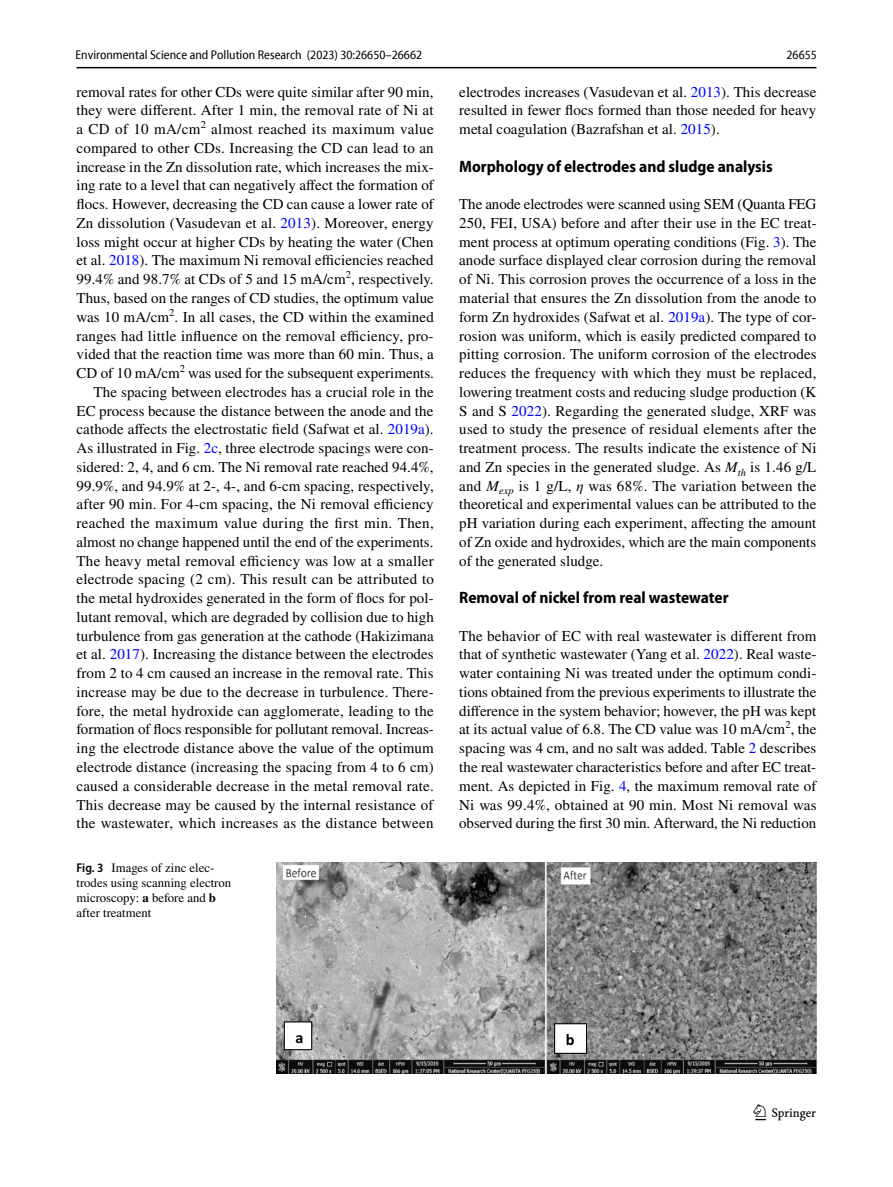
<style>
.page{position:relative;width:893px;height:1187px;background:#fff}
.page>*{position:absolute;margin:0;border:0;box-sizing:border-box;transform-origin:0 0}
.t1{font:22.5px "Springnew Regular 3";color:#000}
.t2{font:700 semi-condensed 16.5px "Myriad Pro";color:#000}
.t3{font:16.2px "Calibri Bold 2";color:#000}
.t4{font:15px/18.8px "STIX";letter-spacing:.005em;color:#000;text-align:justify}
.t5{font:12.75px/15px "STIX";color:#000}
.t6{font:semi-condensed 12.75px "Myriad Pro Unic";color:#000}
.s1{color:#00f}
.s2{font-style:italic}
.s3{font-family:"Myriad Pro";font-weight:600;font-stretch:semi-condensed}
.s4{font-weight:700}
</style>
<div class="page">
<hr style="left:77px;top:67px;width:739px;height:1px;background:#000">
<img style="left:276px;top:862px;width:540px;height:211px">
<div style="left:284px;top:1021px;width:28px;height:29px;background:#fff;border:1px solid #000"></div>
<div style="left:554px;top:1023px;width:33px;height:30px;background:#fff;border:1px solid #000"></div>
<p class="t6" style="left:76px;top:50px;width:348px">Environmental Science and Pollution Research (2023) 30:26650–26662</p>
<p class="t6" style="left:787px;top:50px;width:32px">26655</p>
<p class="t4" style="left:77px;top:83px;width:359px;text-align:right">removal rates for other CDs were quite similar after 90 min, they were different. After 1 min, the removal rate of Ni at a CD of 10 mA/cm<sup>2</sup> almost reached its maximum value compared to other CDs. Increasing the CD can lead to an increase in the Zn dissolution rate, which increases the mix&shy;ing rate to a level that can negatively affect the formation of flocs. However, decreasing the CD can cause a lower rate of Zn dissolution (Vasudevan et al. <span class="s1">2013</span>). Moreover, energy loss might occur at higher CDs by heating the water (Chen et al. <span class="s1">2018</span>). The maximum Ni removal efficiencies reached 99.4% and 98.7% at CDs of 5 and 15 mA/cm<sup>2</sup>, respectively.<br>Thus, based on the ranges of CD studies, the optimum value was 10 mA/cm<sup>2</sup>. In all cases, the CD within the examined ranges had little influence on the removal efficiency, pro&shy;vided that the reaction time was more than 60 min. Thus, a CD of 10 mA/cm<sup>2</sup> was used for the subsequent experiments.<br>The spacing between electrodes has a crucial role in the EC process because the distance between the anode and the cathode affects the electrostatic field (Safwat et al. <span class="s1">2019a</span>).<br>As illustrated in Fig. <span class="s1">2c</span>, three electrode spacings were con&shy;sidered: 2, 4, and 6 cm. The Ni removal rate reached 94.4%, 99.9%, and 94.9% at 2-, 4-, and 6-cm spacing, respectively, after 90 min. For 4-cm spacing, the Ni removal efficiency reached the maximum value during the first min. Then, almost no change happened until the end of the experiments.<br>The heavy metal removal efficiency was low at a smaller electrode spacing (2 cm). This result can be attributed to the metal hydroxides generated in the form of flocs for pol&shy;lutant removal, which are degraded by collision due to high turbulence from gas generation at the cathode (Hakizimana et al. <span class="s1">2017</span>). Increasing the distance between the electrodes from 2 to 4 cm caused an increase in the removal rate. This increase may be due to the decrease in turbulence. There&shy;fore, the metal hydroxide can agglomerate, leading to the formation of flocs responsible for pollutant removal. Increas&shy;ing the electrode distance above the value of the optimum electrode distance (increasing the spacing from 4 to 6 cm) caused a considerable decrease in the metal removal rate.<br>This decrease may be caused by the internal resistance of the wastewater, which increases as the distance between</p>
<p class="t4" style="left:459px;top:83px;width:359px">electrodes increases (Vasudevan et al. <span class="s1">2013</span>). This decrease resulted in fewer flocs formed than those needed for heavy metal coagulation (Bazrafshan et al. <span class="s1">2015</span>).</p>
<p class="t2" style="left:459px;top:157px;width:315px">Morphology of electrodes and sludge analysis</p>
<p class="t4" style="left:459px;top:196px;width:359px">The anode electrodes were scanned using SEM (Quanta FEG 250, FEI, USA) before and after their use in the EC treat&shy;ment process at optimum operating conditions (Fig. <span class="s1">3</span>). The anode surface displayed clear corrosion during the removal of Ni. This corrosion proves the occurrence of a loss in the material that ensures the Zn dissolution from the anode to form Zn hydroxides (Safwat et al. <span class="s1">2019a</span>). The type of cor&shy;rosion was uniform, which is easily predicted compared to pitting corrosion. The uniform corrosion of the electrodes reduces the frequency with which they must be replaced, lowering treatment costs and reducing sludge production (K S and S <span class="s1">2022</span>). Regarding the generated sludge, XRF was used to study the presence of residual elements after the treatment process. The results indicate the existence of Ni and Zn species in the generated sludge. As <span class="s2">M</span><sub>th</sub> is 1.46 g/L and <span class="s2">M</span><sub>exp</sub> is 1 g/L, <span class="s2">η</span> was 68%. The variation between the theoretical and experimental values can be attributed to the pH variation during each experiment, affecting the amount of Zn oxide and hydroxides, which are the main components of the generated sludge.</p>
<p class="t2" style="left:459px;top:588px;width:271px">Removal of nickel from real wastewater</p>
<p class="t4" style="left:459px;top:627px;width:359px">The behavior of EC with real wastewater is different from that of synthetic wastewater (Yang et al. <span class="s1">2022</span>). Real waste&shy;water containing Ni was treated under the optimum condi&shy;tions obtained from the previous experiments to illustrate the difference in the system behavior; however, the pH was kept at its actual value of 6.8. The CD value was 10 mA/cm<sup>2</sup>, the spacing was 4 cm, and no salt was added. Table <span class="s1">2</span> describes the real wastewater characteristics before and after EC treat&shy;ment. As depicted in Fig. <span class="s1">4</span>, the maximum removal rate of Ni was 99.4%, obtained at 90 min. Most Ni removal was observed during the first 30 min. Afterward, the Ni reduction</p>
<p class="t5" style="left:77px;top:861px;width:156px"><span class="s3">Fig. 3</span> Images of zinc elec&shy;trodes using scanning electron microscopy: <span class="s4">a</span> before and <span class="s4">b </span>after treatment</p>
<p class="t3" style="left:295px;top:1026px;width:10px">a</p>
<p class="t3" style="left:566px;top:1028px;width:10px">b</p>
<h1 class="t1" style="left:755px;top:1104px;width:62px">1 3</h1>
</div>
